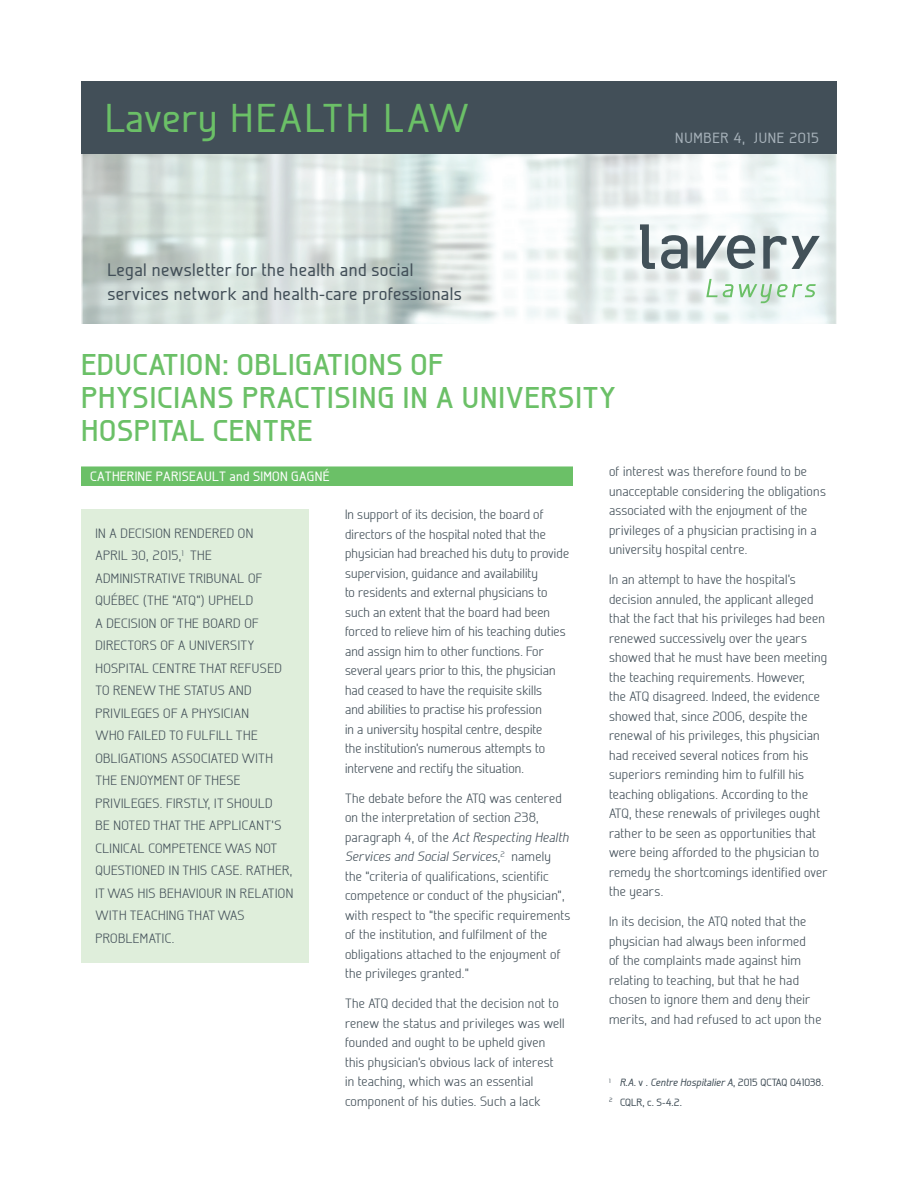
<style>
.page{position:relative;width:918px;height:1188px;background:#fff}
.page>*{position:absolute;margin:0;border:0;box-sizing:border-box;transform-origin:0 0}
.t1{font:500 40.2px "Galette";letter-spacing:.015em;color:#6bc067}
.Titre_1{font:700 30px/33px "Galette";letter-spacing:.025em;color:#6bc067}
.t2{font:500 18px/24px "Galette";letter-spacing:.025em;color:#424f58}
.t3{font:500 14.7px "Galette";letter-spacing:.05em;color:#a7b2ba}
.Texte{font:300 13.5px/19.5px "Galette";letter-spacing:.02em;color:#424f58}
.Auteur{font:500 13.5px "Galette";letter-spacing:.02em;color:#fff}
.t4{font:italic 500 10.5px "Galette";letter-spacing:.01em;color:#424f58}
.t5{font:500 10.5px "Galette";color:#424f58}
.s1{font-style:italic}
.s2{font-style:normal}
</style>
<div class="page">
<img style="left:81px;top:153px;width:756px;height:171px">
<div style="left:81px;top:81px;width:756px;height:72px;background:#424f58"></div>
<svg style="left:706px;top:279px;width:27px;height:18px"></svg>
<svg style="left:739px;top:284px;width:77px;height:19px"></svg>
<svg style="left:640px;top:224px;width:180px;height:45px"></svg>
<div style="left:81px;top:466px;width:492px;height:20px;background:#6bc067"></div>
<div style="left:81px;top:509px;width:228px;height:454px;background:#dfeedb"></div>
<h1 class="t1" style="left:105px;top:93px;width:365px">Lavery HEALTH LAW</h1>
<h3 class="t2" style="left:108px;top:257px;width:356px">Legal newsletter for the health and social services network and health-care professionals</h3>
<p class="t3" style="left:675px;top:129px;width:145px">NUMBER 4, JUNE 2015</p>
<p class="Titre_1" style="left:81px;top:348px;width:536px">EDUCATION: OBLIGATIONS OF<br>PHYSICIANS PRACTISING IN A UNIVERSITY<br>HOSPITAL CENTRE</p>
<p class="Auteur" style="left:90px;top:469px;width:241px">CATHERINE PARISEAULT and SIMON GAGNÉ</p>
<p class="Texte" style="left:345px;top:505px;width:226px">In support of its decision, the board of directors of the hospital noted that the physician had breached his duty to provide supervision, guidance and availability<br>to residents and external physicians to such an extent that the board had been forced to relieve him of his teaching duties and assign him to other functions. For several years prior to this, the physician had ceased to have the requisite skills<br>and abilities to practise his profession<br>in a university hospital centre, despite<br>the institution’s numerous attempts to intervene and rectify the situation.</p>
<p class="Texte" style="left:345px;top:788px;width:227px">The debate before the ATQ was centered on the interpretation of section 238, paragraph 4, of the <span class="s1">Act Respecting Health Services and Social Services</span>,<sup>2</sup> namely the “criteria of qualifications, scientific competence or conduct of the physician”, with respect to “the specific requirements of the institution, and fulfilment of the obligations attached to the enjoyment of the privileges granted.”</p>
<p class="Texte" style="left:345px;top:994px;width:221px">The ATQ decided that the decision not to renew the status and privileges was well founded and ought to be upheld given this physician’s obvious lack of interest in teaching, which was an essential component of his duties. Such a lack</p>
<p class="Texte" style="left:609px;top:461px;width:218px">of interest was therefore found to be unacceptable considering the obligations associated with the enjoyment of the privileges of a physician practising in a university hospital centre.</p>
<p class="Texte" style="left:609px;top:569px;width:220px">In an attempt to have the hospital’s decision annuled, the applicant alleged that the fact that his privileges had been renewed successively over the years showed that he must have been meeting the teaching requirements. However,<br>the ATQ disagreed. Indeed, the evidence showed that, since 2006, despite the renewal of his privileges, this physician had received several notices from his superiors reminding him to fulfill his teaching obligations. According to the ATQ, these renewals of privileges ought rather to be seen as opportunities that were being afforded to the physician to remedy the shortcomings identified over the years.</p>
<p class="Texte" style="left:609px;top:911px;width:214px">In its decision, the ATQ noted that the physician had always been informed<br>of the complaints made against him relating to teaching, but that he had chosen to ignore them and deny their merits, and had refused to act upon the</p>
<p class="Texte" style="left:95px;top:521px;width:199px;line-height:22.5px">IN A DECISION RENDERED ON<br>APRIL 30, 2015,<sup>1</sup> THE<br>ADMINISTRATIVE TRIBUNAL OF<br>QUÉBEC (THE “ATQ”) UPHELD<br>A DECISION OF THE BOARD OF<br>DIRECTORS OF A UNIVERSITY<br>HOSPITAL CENTRE THAT REFUSED<br>TO RENEW THE STATUS AND<br>PRIVILEGES OF A PHYSICIAN<br>WHO FAILED TO FULFILL THE<br>OBLIGATIONS ASSOCIATED WITH<br>THE ENJOYMENT OF THESE<br>PRIVILEGES. FIRSTLY, IT SHOULD<br>BE NOTED THAT THE APPLICANT’S<br>CLINICAL COMPETENCE WAS NOT<br>QUESTIONED IN THIS CASE. RATHER,<br>IT WAS HIS BEHAVIOUR IN RELATION<br>WITH TEACHING THAT WAS<br>PROBLEMATIC.</p>
<p class="t4" style="left:609px;top:1076px;width:216px"><sup>1</sup> R.A. <span class="s2">v .</span> Centre Hospitalier A<span class="s2">, 2015 QCTAQ 041038.</span></p>
<p class="t5" style="left:609px;top:1096px;width:74px"><sup>2</sup> CQLR, c. S-4.2.</p>
</div>
